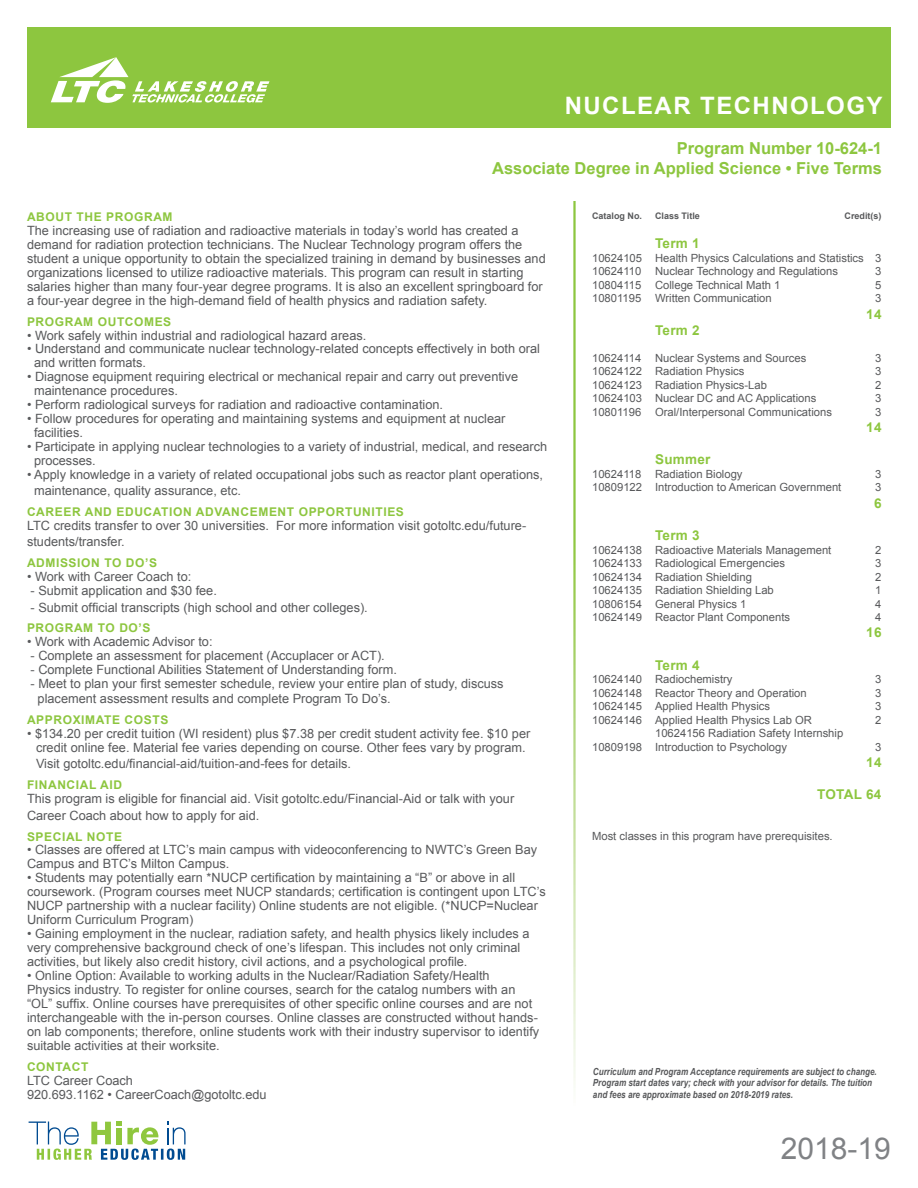
<style>
.page{position:relative;width:918px;height:1188px;background:#fff}
.page>*{position:absolute;margin:0;border:0;box-sizing:border-box;transform-origin:0 0}
.t1{font:30px "Arial";color:#808285}
.t2{font:700 24px "Arial";letter-spacing:.06em;color:#fff}
.t3{font:700 16.5px/19.8px "Arial";color:#8dc63f;text-align:right}
.t4{font:700 13.5px "Arial";letter-spacing:.02em;color:#8dc63f}
.t5{font:12.75px/14px "Arial";color:#58595b}
.t6{font:700 12px "Arial";letter-spacing:.05em;color:#8dc63f}
.t7{font:11.25px/13.5px "Arial";color:#58595b}
.t8{font:italic 700 9.75px/11.7px "Arial";color:#58595b;scale:.83 1}
.t9{font:700 9px "Arial";color:#58595b}
</style>
<div class="page">
<div style="left:27px;top:27px;width:864px;height:100px;background:#8dc63f"></div>
<svg style="left:51px;top:57px;width:218px;height:46px"></svg>
<svg style="left:29px;top:1122px;width:157px;height:38px"></svg>
<h2 class="t2" style="left:565px;top:90px;width:319px">NUCLEAR TECHNOLOGY</h2>
<p class="t3" style="left:492px;top:139px;width:391px">Program Number 10-624-1<br>Associate Degree in Applied Science • Five Terms</p>
<p class="t6" style="left:27px;top:209px;width:147px">ABOUT THE PROGRAM</p>
<p class="t5" style="left:27px;top:224px;width:520px">The increasing use of radiation and radioactive materials in today’s world has created a demand for radiation protection technicians. The Nuclear Technology program offers the student a unique opportunity to obtain the specialized training in demand by businesses and organizations licensed to utilize radioactive materials. This program can result in starting salaries higher than many four-year degree programs. It is also an excellent springboard for a four-year degree in the high-demand field of health physics and radiation safety.</p>
<p class="t6" style="left:27px;top:313px;width:146px">PROGRAM OUTCOMES</p>
<p class="t5" style="left:27px;top:328px;width:341px">• Work safely within industrial and radiological hazard areas.</p>
<p class="t5" style="left:34px;top:342px;width:508px;text-indent:-7px">• Understand and communicate nuclear technology-related concepts effectively in both oral and written formats.</p>
<p class="t5" style="left:34px;top:370px;width:486px;text-indent:-7px">• Diagnose equipment requiring electrical or mechanical repair and carry out preventive maintenance procedures.</p>
<p class="t5" style="left:27px;top:398px;width:418px">• Perform radiological surveys for radiation and radioactive contamination.</p>
<p class="t5" style="left:34px;top:412px;width:473px;text-indent:-7px">• Follow procedures for operating and maintaining systems and equipment at nuclear facilities.</p>
<p class="t5" style="left:34px;top:440px;width:515px;text-indent:-7px">• Participate in applying nuclear technologies to a variety of industrial, medical, and research processes.</p>
<p class="t5" style="left:34px;top:467px;width:511px;line-height:16.2px;text-indent:-7px">• Apply knowledge in a variety of related occupational jobs such as reactor plant operations, maintenance, quality assurance, etc.</p>
<p class="t6" style="left:27px;top:504px;width:378px">CAREER AND EDUCATION ADVANCEMENT OPPORTUNITIES</p>
<p class="t5" style="left:27px;top:518px;width:501px;line-height:16.2px">LTC credits transfer to over 30 universities. For more information visit gotoltc.edu/future&shy;students/transfer.</p>
<p class="t6" style="left:27px;top:555px;width:132px">ADMISSION TO DO’S</p>
<p class="t5" style="left:27px;top:570px;width:166px">• Work with Career Coach to:</p>
<p class="t5" style="left:31px;top:584px;width:188px">- Submit application and $30 fee.</p>
<p class="t5" style="left:31px;top:600px;width:339px">- Submit official transcripts (high school and other colleges).</p>
<p class="t6" style="left:27px;top:620px;width:125px">PROGRAM TO DO’S</p>
<p class="t5" style="left:27px;top:635px;width:187px">• Work with Academic Advisor to:</p>
<p class="t5" style="left:31px;top:649px;width:356px">- Complete an assessment for placement (Accuplacer or ACT).</p>
<p class="t5" style="left:31px;top:663px;width:368px">- Complete Functional Abilities Statement of Understanding form.</p>
<p class="t5" style="left:38px;top:676px;width:468px;line-height:15px;text-indent:-7px">- Meet to plan your first semester schedule, review your entire plan of study, discuss placement assessment results and complete Program To Do’s.</p>
<p class="t6" style="left:27px;top:712px;width:143px">APPROXIMATE COSTS</p>
<p class="t5" style="left:27px;top:727px;width:505px;text-align:center">• $134.20 per credit tuition (WI resident) plus $7.38 per credit student activity fee. $10 per credit online fee. Material fee varies depending on course. Other fees vary by program.</p>
<p class="t5" style="left:36px;top:757px;width:317px">Visit gotoltc.edu/financial-aid/tuition-and-fees for details.</p>
<p class="t6" style="left:27px;top:777px;width:97px">FINANCIAL AID</p>
<p class="t5" style="left:27px;top:791px;width:489px;line-height:16.2px">This program is eligible for financial aid. Visit gotoltc.edu/Financial-Aid or talk with your<br>Career Coach about how to apply for aid.</p>
<p class="t6" style="left:27px;top:828px;width:97px">SPECIAL NOTE</p>
<p class="t5" style="left:27px;top:843px;width:512px">• Classes are offered at LTC’s main campus with videoconferencing to NWTC’s Green Bay<br>Campus and BTC’s Milton Campus.</p>
<p class="t5" style="left:27px;top:871px;width:520px">• Students may potentially earn *NUCP certification by maintaining a “B” or above in all coursework. (Program courses meet NUCP standards; certification is contingent upon LTC’s NUCP partnership with a nuclear facility) Online students are not eligible. (*NUCP=Nuclear Uniform Curriculum Program)</p>
<p class="t5" style="left:27px;top:927px;width:504px">• Gaining employment in the nuclear, radiation safety, and health physics likely includes a very comprehensive background check of one’s lifespan. This includes not only criminal activities, but likely also credit history, civil actions, and a psychological profile.</p>
<p class="t5" style="left:27px;top:969px;width:514px">• Online Option: Available to working adults in the Nuclear/Radiation Safety/Health<br>Physics industry. To register for online courses, search for the catalog numbers with an “OL” suffix. Online courses have prerequisites of other specific online courses and are not interchangeable with the in-person courses. Online classes are constructed without hands&shy;on lab components; therefore, online students work with their industry supervisor to identify suitable activities at their worksite.</p>
<p class="t6" style="left:27px;top:1059px;width:63px">CONTACT</p>
<p class="t5" style="left:27px;top:1073px;width:241px">LTC Career Coach<br>920.693.1162 • CareerCoach@gotoltc.edu</p>
<p class="t8" style="left:593px;top:1066px;width:344px">Curriculum and Program Acceptance requirements are subject to change.<br>Program start dates vary; check with your advisor for details. The tuition and fees are approximate based on 2018-2019 rates.</p>
<p class="t9" style="left:592px;top:210px;width:52px">Catalog No.</p>
<p class="t9" style="left:655px;top:210px;width:46px">Class Title</p>
<p class="t9" style="left:845px;top:210px;width:38px">Credit(s)</p>
<p class="t4" style="left:655px;top:235px;width:46px">Term 1</p>
<p class="t7" style="left:592px;top:251px;width:291px">10624105 Health Physics Calculations and Statistics 3<br>10624110 Nuclear Technology and Regulations</p>
<p class="t7" style="left:875px;top:265px;width:8px">3</p>
<p class="t7" style="left:592px;top:278px;width:190px">10804115 College Technical Math 1</p>
<p class="t7" style="left:875px;top:278px;width:8px">5</p>
<p class="t7" style="left:592px;top:292px;width:181px">10801195 Written Communication</p>
<p class="t7" style="left:875px;top:292px;width:8px">3</p>
<p class="t4" style="left:866px;top:305px;width:17px">14</p>
<p class="t4" style="left:655px;top:321px;width:46px">Term 2</p>
<p class="t7" style="left:592px;top:351px;width:216px">10624114 Nuclear Systems and Sources</p>
<p class="t7" style="left:875px;top:351px;width:8px">3</p>
<p class="t7" style="left:592px;top:365px;width:154px">10624122 Radiation Physics</p>
<p class="t7" style="left:875px;top:365px;width:8px">3</p>
<p class="t7" style="left:592px;top:378px;width:176px">10624123 Radiation Physics-Lab</p>
<p class="t7" style="left:875px;top:378px;width:8px">2</p>
<p class="t7" style="left:592px;top:392px;width:226px">10624103 Nuclear DC and AC Applications</p>
<p class="t7" style="left:875px;top:392px;width:8px">3</p>
<p class="t7" style="left:592px;top:405px;width:241px">10801196 Oral/Interpersonal Communications</p>
<p class="t7" style="left:875px;top:405px;width:8px">3</p>
<p class="t4" style="left:866px;top:418px;width:17px">14</p>
<p class="t4" style="left:655px;top:451px;width:57px">Summer</p>
<p class="t7" style="left:592px;top:467px;width:152px">10624118 Radiation Biology</p>
<p class="t7" style="left:875px;top:467px;width:8px">3</p>
<p class="t7" style="left:592px;top:481px;width:251px">10809122 Introduction to American Government</p>
<p class="t7" style="left:875px;top:481px;width:8px">3</p>
<p class="t4" style="left:874px;top:494px;width:9px">6</p>
<p class="t4" style="left:655px;top:526px;width:46px">Term 3</p>
<p class="t7" style="left:592px;top:543px;width:241px">10624138 Radioactive Materials Management</p>
<p class="t7" style="left:875px;top:543px;width:8px">2</p>
<p class="t7" style="left:592px;top:556px;width:195px">10624133 Radiological Emergencies</p>
<p class="t7" style="left:875px;top:556px;width:8px">3</p>
<p class="t7" style="left:592px;top:570px;width:161px">10624134 Radiation Shielding</p>
<p class="t7" style="left:875px;top:570px;width:8px">2</p>
<p class="t7" style="left:592px;top:583px;width:183px">10624135 Radiation Shielding Lab</p>
<p class="t7" style="left:875px;top:583px;width:8px">1</p>
<p class="t7" style="left:592px;top:597px;width:156px">10806154 General Physics 1</p>
<p class="t7" style="left:875px;top:597px;width:8px">4</p>
<p class="t7" style="left:592px;top:610px;width:200px">10624149 Reactor Plant Components</p>
<p class="t7" style="left:875px;top:610px;width:8px">4</p>
<p class="t4" style="left:866px;top:623px;width:17px">16</p>
<p class="t4" style="left:655px;top:656px;width:46px">Term 4</p>
<p class="t7" style="left:592px;top:673px;width:142px">10624140 Radiochemistry</p>
<p class="t7" style="left:875px;top:673px;width:8px">3</p>
<p class="t7" style="left:592px;top:686px;width:216px">10624148 Reactor Theory and Operation</p>
<p class="t7" style="left:875px;top:686px;width:8px">3</p>
<p class="t7" style="left:592px;top:700px;width:180px">10624145 Applied Health Physics</p>
<p class="t7" style="left:875px;top:700px;width:8px">3</p>
<p class="t7" style="left:592px;top:713px;width:221px">10624146 Applied Health Physics Lab OR</p>
<p class="t7" style="left:875px;top:713px;width:8px">2</p>
<p class="t7" style="left:592px;top:727px;width:253px;text-indent:63px">10624156 Radiation Safety Internship<br>10809198 Introduction to Psychology</p>
<p class="t7" style="left:875px;top:740px;width:8px">3</p>
<p class="t4" style="left:866px;top:753px;width:17px">14</p>
<p class="t4" style="left:817px;top:785px;width:66px">TOTAL 64</p>
<p class="t7" style="left:592px;top:829px;width:242px">Most classes in this program have prerequisites.</p>
<h1 class="t1" style="left:781px;top:1129px;width:112px">2018-19</h1>
</div>
